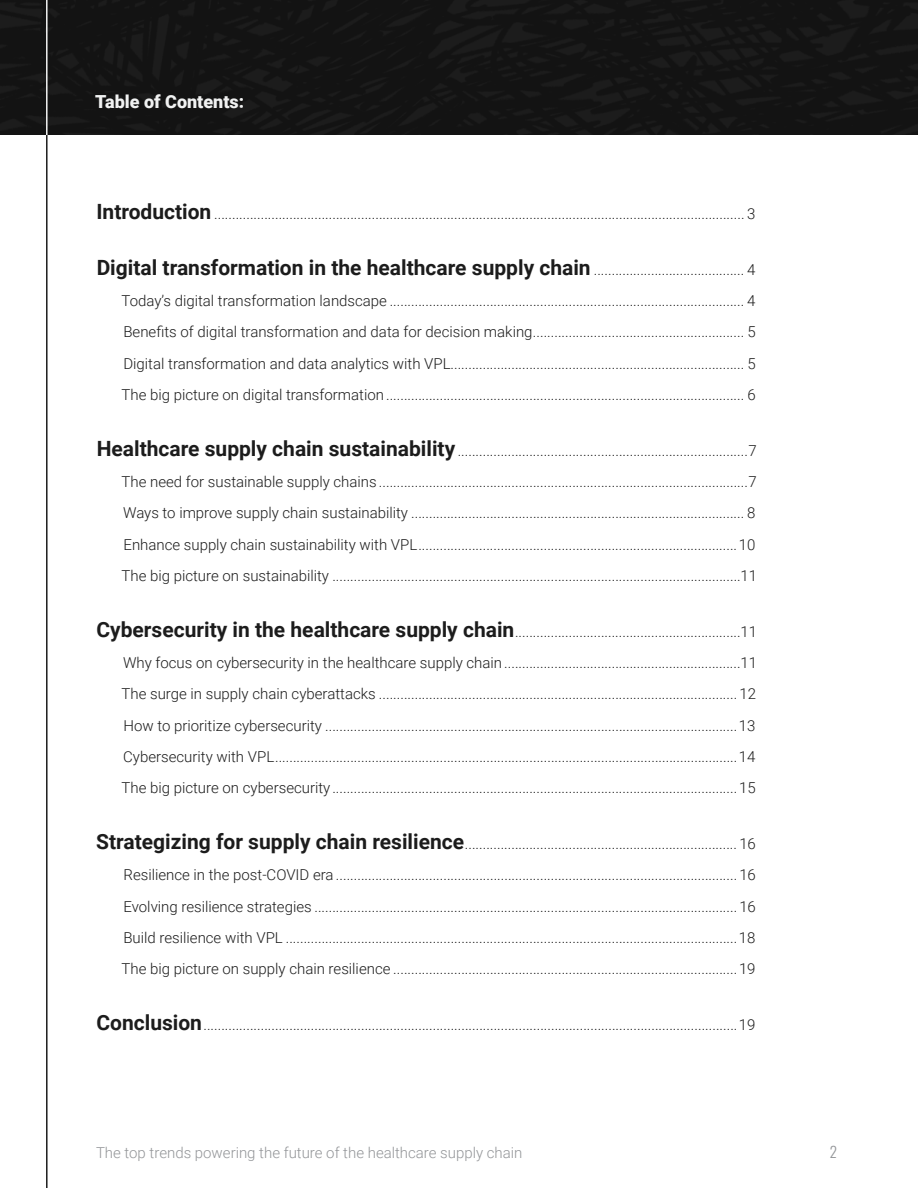
<style>
.page{position:relative;width:918px;height:1188px;background:#fff}
.page>*{position:absolute;margin:0;border:0;box-sizing:border-box;transform-origin:0 0}
.t1{font:700 21px "Roboto";color:#1c1c1c}
.t2{font:900 18px "Roboto";color:#f1f2f2}
.t3{font:300 15px/31.2px "Roboto";color:#1c1c1c;text-align:justify}
.t4{font:300 15px "Roboto";color:#939598}
.t5{font:15px "Oswald";color:#939598}
.s1{font-weight:700;font-size:21px}
.s2{font-weight:300;font-size:15px}
</style>
<div class="page">
<img style="left:0;top:0;width:918px;height:135px">
<hr style="left:46px;top:135px;width:2px;height:1053px;background:#1c1c1c">
<hr style="left:46px;top:0;width:2px;height:135px;background:#f1f2f2">
<p class="t2" style="left:95px;top:89px;width:150px">Table of Contents:</p>
<p class="t3" style="left:96px;top:197px;width:661px"><span class="s1">Introduction</span> .................................................................................................................................................... 3</p>
<h1 class="t1" style="left:97px;top:253px;width:660px">Digital transformation in the healthcare supply chain <span class="s2">.......................................... 4</span></h1>
<p class="t3" style="left:122px;top:285px;width:636px">Today’s digital transformation landscape ................................................................................................... 4<br>Benefits of digital transformation and data for decision making........................................................... 5<br>Digital transformation and data analytics with VPL.................................................................................. 5<br>The big picture on digital transformation.................................................................................................... 6</p>
<p class="t3" style="left:122px;top:434px;width:637px;text-indent:-25px"><span class="s1">Healthcare supply chain sustainability</span> .................................................................................7<br>The need for sustainable supply chains .......................................................................................................7<br>Ways to improve supply chain sustainability ............................................................................................. 8<br>Enhance supply chain sustainability with VPL.........................................................................................10<br>The big picture on sustainability ..................................................................................................................11</p>
<p class="t3" style="left:122px;top:616px;width:637px;text-indent:-25px"><span class="s1">Cybersecurity in the healthcare supply chain</span>...............................................................11<br>Why focus on cybersecurity in the healthcare supply chain ..................................................................11<br>The surge in supply chain cyberattacks .................................................................................................... 12<br>How to prioritize cybersecurity ...................................................................................................................13<br>Cybersecurity with VPL.................................................................................................................................14<br>The big picture on cybersecurity .................................................................................................................15</p>
<p class="t3" style="left:122px;top:828px;width:636px;text-indent:-25px"><span class="s1">Strategizing for supply chain resilience</span>............................................................................ 16<br>Resilience in the post-COVID era ................................................................................................................16<br>Evolving resilience strategies ......................................................................................................................16<br>Build resilience with VPL ..............................................................................................................................18<br>The big picture on supply chain resilience ................................................................................................19</p>
<p class="t3" style="left:96px;top:1009px;width:661px"><span class="s1">Conclusion</span>.....................................................................................................................................................19</p>
<p class="t4" style="left:96px;top:1142px;width:428px">The top trends powering the future of the healthcare supply chain</p>
<p class="t5" style="left:830px;top:1138px;width:9px">2</p>
</div>
